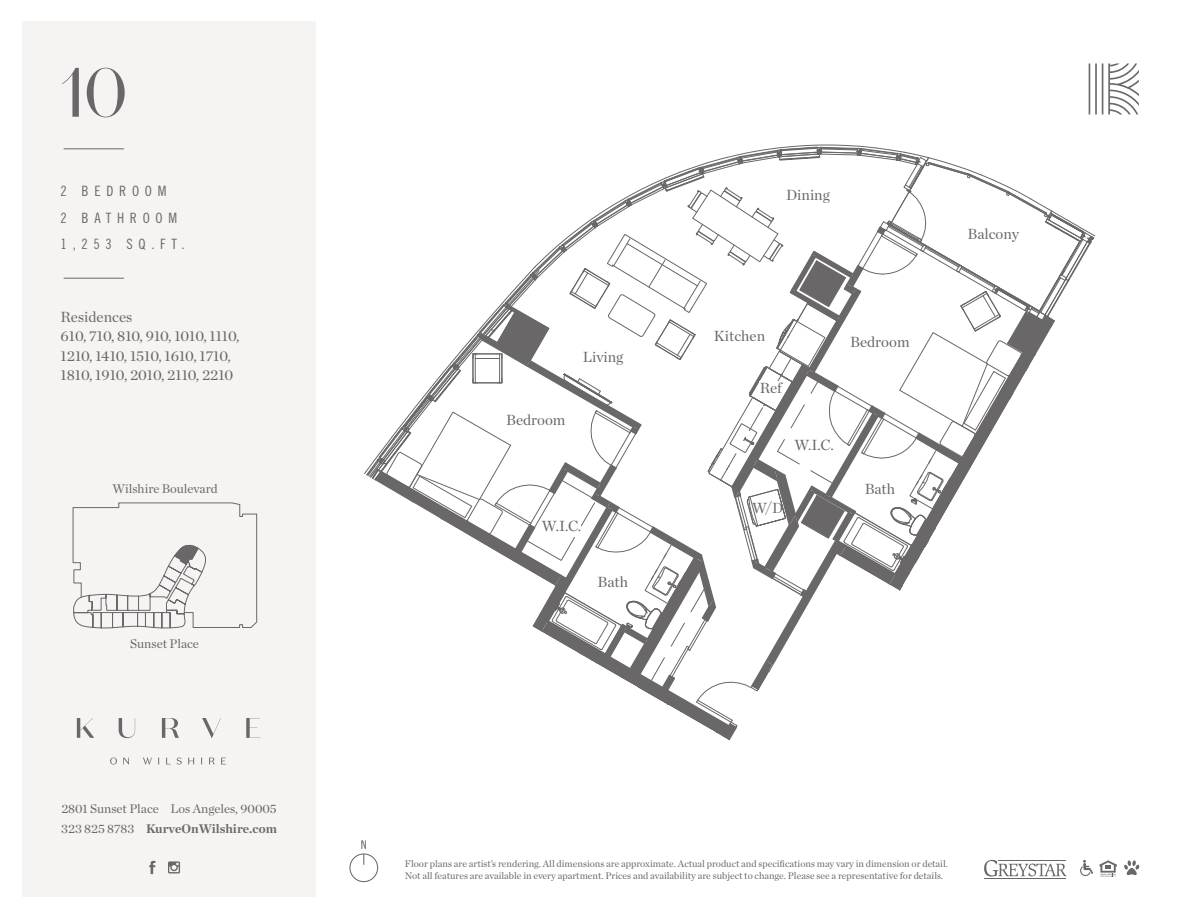
<style>
.page{position:relative;width:1188px;height:918px;background:#fff}
.page>*{position:absolute;margin:0;border:0;box-sizing:border-box;transform-origin:0 0}
.t1{font:69px "Domaine Sans Display";color:#696768}
.t2{font:15px/19.5px "Chronicle Deck";color:#696768}
.t3{font:14.25px/26.5px "Trade Gothic Cond Eighteen";letter-spacing:.4em;color:#696768}
.t4{font:12.75px/19.5px "Chronicle Deck";color:#696768}
.t5{font:12px "Trade Gothic Cond Eighteen";color:#696768}
.t6{font:9.75px/11.7px "Chronicle Deck";color:#696768}
.s1{font-weight:700}
</style>
<div class="page">
<div style="left:22px;top:22px;width:294px;height:875px;background:#f5f4f3"></div>
<svg style="left:149px;top:861px;width:7px;height:13px"></svg>
<svg style="left:168px;top:861px;width:12px;height:12px"></svg>
<svg style="left:77px;top:718px;width:183px;height:47px"></svg>
<svg style="left:1089px;top:63px;width:50px;height:51px"></svg>
<hr style="left:64px;top:148px;width:60px;height:1px;background:#696768">
<hr style="left:64px;top:278px;width:60px;height:1px;background:#696768">
<div style="left:349px;top:853px;width:29px;height:29px;border:1px solid #696768;border-radius:50%"></div>
<svg style="left:1124px;top:860px;width:16px;height:16px"></svg>
<svg style="left:1080px;top:860px;width:13px;height:16px"></svg>
<svg style="left:984px;top:860px;width:82px;height:17px"></svg>
<hr style="left:985px;top:878px;width:81px;height:1px;background:#696768">
<hr style="left:999px;top:860px;width:67px;height:1px;background:#696768">
<svg style="left:1100px;top:860px;width:17px;height:17px"></svg>
<svg style="left:364px;top:144px;width:732px;height:597px"></svg>
<div style="left:759px;top:381px;width:23px;height:12px;background:#fff"></div>
<svg style="left:72px;top:502px;width:185px;height:127px"></svg>
<h1 class="t1" style="left:61px;top:50px;width:68px">10</h1>
<h3 class="t3" style="left:61px;top:178px;width:126px">2 BEDROOM<br>2 BATHROOM<br>1,253 SQ.FT.</h3>
<h2 class="t2" style="left:61px;top:306px;width:180px">Residences<br>610, 710, 810, 910, 1010, 1110,<br>1210, 1410, 1510, 1610, 1710,<br>1810, 1910, 2010, 2110, 2210</h2>
<h3 class="t4" style="left:113px;top:478px;width:106px">Wilshire Boulevard</h3>
<h3 class="t4" style="left:130px;top:633px;width:70px">Sunset Place</h3>
<h3 class="t4" style="left:61px;top:799px;width:217px">2801 Sunset Place Los Angeles, 90005<br>323 825 8783 <span class="s1">KurveOnWilshire.com</span></h3>
<h2 class="t2" style="left:583px;top:347px;width:42px">Living</h2>
<h2 class="t2" style="left:506px;top:409px;width:61px">Bedroom</h2>
<h2 class="t2" style="left:542px;top:515px;width:41px">W.I.C.</h2>
<h2 class="t2" style="left:598px;top:571px;width:32px">Bath</h2>
<h2 class="t2" style="left:786px;top:184px;width:45px">Dining</h2>
<h2 class="t2" style="left:714px;top:325px;width:53px">Kitchen</h2>
<h2 class="t2" style="left:760px;top:377px;width:24px">Ref</h2>
<h2 class="t2" style="left:850px;top:331px;width:61px">Bedroom</h2>
<h2 class="t2" style="left:794px;top:434px;width:41px">W.I.C.</h2>
<h2 class="t2" style="left:752px;top:498px;width:33px">W/D</h2>
<h2 class="t2" style="left:865px;top:478px;width:32px">Bath</h2>
<h2 class="t2" style="left:968px;top:223px;width:53px">Balcony</h2>
<p class="t5" style="left:361px;top:838px;width:7px">N</p>
<p class="t6" style="left:405px;top:857px;width:545px">Floor plans are artist’s rendering. All dimensions are approximate. Actual product and specifications may vary in dimension or detail.<br>Not all features are available in every apartment. Prices and availability are subject to change. Please see a representative for details.</p>
</div>
